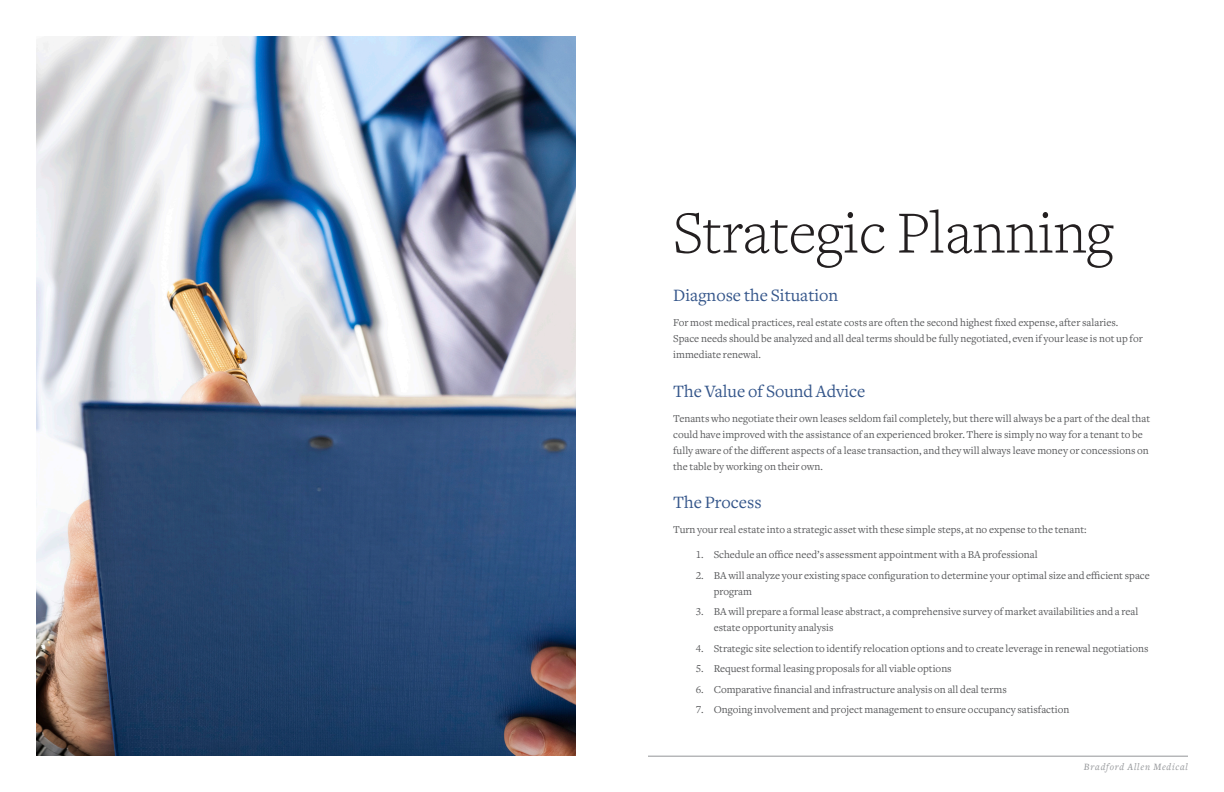
<style>
.page{position:relative;width:1224px;height:792px;background:#fff}
.page>*{position:absolute;margin:0;border:0;box-sizing:border-box;transform-origin:0 0}
.t1{font:300 62px "Freight Text";color:#231f20}
.t2{font:18px "Freight Text";color:#34558a}
.t3{font:11px/16px "Freight Text";color:#57585a}
.t4{font:italic 10px "Freight Text";letter-spacing:.08em;color:#939598}
.s1{font-family:"Freight Text Book SC"}
</style>
<div class="page">
<hr style="left:648px;top:756px;width:540px;height:1px;background:#939598">
<img style="left:36px;top:36px;width:540px;height:720px">
<p class="t1" style="left:673px;top:197px;width:442px">Strategic Planning</p>
<p class="t2" style="left:673px;top:286px;width:167px">Diagnose the Situation</p>
<p class="t3" style="left:673px;top:315px;width:471px">For most medical practices, real estate costs are often the second highest fixed expense, after salaries.<br>Space needs should be analyzed and all deal terms should be fully negotiated, even if your lease is not up for immediate renewal.</p>
<p class="t2" style="left:673px;top:381px;width:194px">The Value of Sound Advice</p>
<p class="t3" style="left:673px;top:411px;width:478px">Tenants who negotiate their own leases seldom fail completely, but there will always be a part of the deal that could have improved with the assistance of an experienced broker. There is simply no way for a tenant to be fully aware of the different aspects of a lease transaction, and they will always leave money or concessions on the table by working on their own.</p>
<p class="t2" style="left:673px;top:493px;width:90px">The Process</p>
<p class="t3" style="left:673px;top:522px;width:415px">Turn your real estate into a strategic asset with these simple steps, at no expense to the tenant:</p>
<p class="t3" style="left:696px;top:547px;width:343px"><span class="s1">1.</span> Schedule an office need’s assessment appointment with a BA professional</p>
<p class="t3" style="left:714px;top:568px;width:438px;text-indent:-18px"><span class="s1">2.</span> BA will analyze your existing space configuration to determine your optimal size and efficient space program</p>
<p class="t3" style="left:714px;top:604px;width:426px;text-indent:-18px"><span class="s1">3.</span> BA will prepare a formal lease abstract, a comprehensive survey of market availabilities and a real estate opportunity analysis</p>
<p class="t3" style="left:696px;top:641px;width:454px"><span class="s1">4.</span> Strategic site selection to identify relocation options and to create leverage in renewal negotiations</p>
<p class="t3" style="left:696px;top:661px;width:258px"><span class="s1">5.</span> Request formal leasing proposals for all viable options</p>
<p class="t3" style="left:696px;top:682px;width:313px"><span class="s1">6.</span> Comparative financial and infrastructure analysis on all deal terms</p>
<p class="t3" style="left:696px;top:702px;width:375px"><span class="s1">7.</span> Ongoing involvement and project management to ensure occupancy satisfaction</p>
<p class="t4" style="left:1084px;top:762px;width:106px">Bradford Allen Medical</p>
</div>
